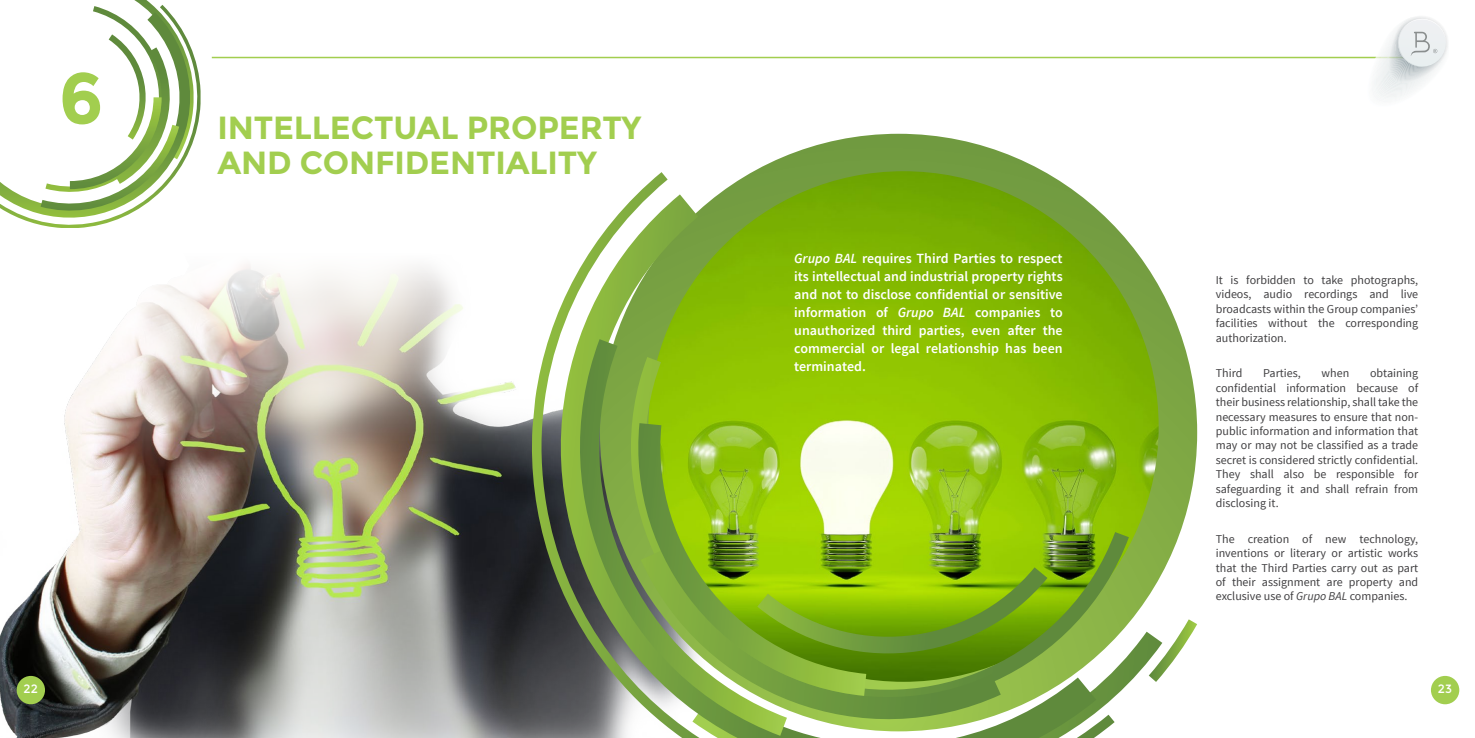
<style>
.page{position:relative;width:1475px;height:738px;background:#fff}
.page>*{position:absolute;margin:0;border:0;box-sizing:border-box;transform-origin:0 0}
.t1{font:700 72px "Montserrat";color:#a2ce4f}
.t2{font:700 32px/35px "Montserrat";letter-spacing:-.005em;color:#a2ce4f}
.t3{font:600 14px/18px "Source Sans Pro";color:#fff;text-align:justify}
.t4{font:12px/14.4px "Source Sans Pro";color:#414042;text-align:justify}
.t5{font:12px "Montserrat";color:#fff}
.s1{font-style:italic}
</style>
<div class="page">
<img style="left:0;top:264px;width:520px;height:473px">
<hr style="left:212px;top:57px;width:1205px;height:1px;background:#a2ce4f">
<svg style="left:1358px;top:16px;width:90px;height:83px"></svg>
<svg style="left:0;top:182px;width:107px;height:46px"></svg>
<svg style="left:41px;top:0;width:160px;height:223px"></svg>
<svg style="left:600px;top:134px;width:596px;height:596px;background:#79a242"></svg>
<img style="left:648px;top:171px;width:510px;height:510px;border-radius:255px">
<svg style="left:1128px;top:631px;width:29px;height:53px"></svg>
<svg style="left:1148px;top:619px;width:48px;height:62px"></svg>
<svg style="left:637px;top:172px;width:477px;height:185px"></svg>
<svg style="left:520px;top:194px;width:576px;height:543px"></svg>
<svg style="left:540px;top:339px;width:246px;height:396px;background:#6d834a"></svg>
<svg style="left:597px;top:357px;width:531px;height:380px;background:#91bc2a"></svg>
<svg style="left:640px;top:550px;width:360px;height:187px"></svg>
<svg style="left:626px;top:423px;width:240px;height:272px;background:#97be45"></svg>
<svg style="left:757px;top:567px;width:290px;height:111px;background:#78a912"></svg>
<div style="left:17px;top:675px;width:28px;height:28px;background:#a2ce4f;border-radius:50%"></div>
<div style="left:1430px;top:675px;width:28px;height:28px;background:#a2ce4f;border-radius:50%"></div>
<h1 class="t1" style="left:58px;top:55px;width:47px">6</h1>
<h2 class="t2" style="left:217px;top:110px;width:425px">INTELLECTUAL PROPERTY<br>AND CONFIDENTIALITY</h2>
<p class="t3" style="left:794px;top:249px;width:270px"><span class="s1">Grupo BAL</span> requires Third Parties to respect its intellectual and industrial property rights and not to disclose confidential or sensitive information of <span class="s1">Grupo BAL</span> companies to unauthorized third parties, even after the commercial or legal relationship has been terminated.</p>
<p class="t4" style="left:1215px;top:273px;width:204px">It is forbidden to take photographs, videos, audio recordings and live broadcasts within the Group companies’ facilities without the corresponding authorization.</p>
<p class="t4" style="left:1215px;top:366px;width:28px">Third</p>
<p class="t4" style="left:1262px;top:366px;width:39px">Parties,</p>
<p class="t4" style="left:1321px;top:366px;width:29px">when</p>
<p class="t4" style="left:1215px;top:366px;width:204px;text-indent:154px">obtaining confidential information because of their business relationship, shall take the necessary measures to ensure that non&shy;public information and information that may or may not be classified as a trade secret is considered strictly confidential.<br>They shall also be responsible for safeguarding it and shall refrain from disclosing it.</p>
<p class="t4" style="left:1215px;top:531px;width:204px">The creation of new technology, inventions or literary or artistic works that the Third Parties carry out as part of their assignment are property and exclusive use of <span class="s1">Grupo BAL</span> companies.</p>
<p class="t5" style="left:24px;top:681px;width:16px">22</p>
<p class="t5" style="left:1437px;top:681px;width:16px">23</p>
</div>
